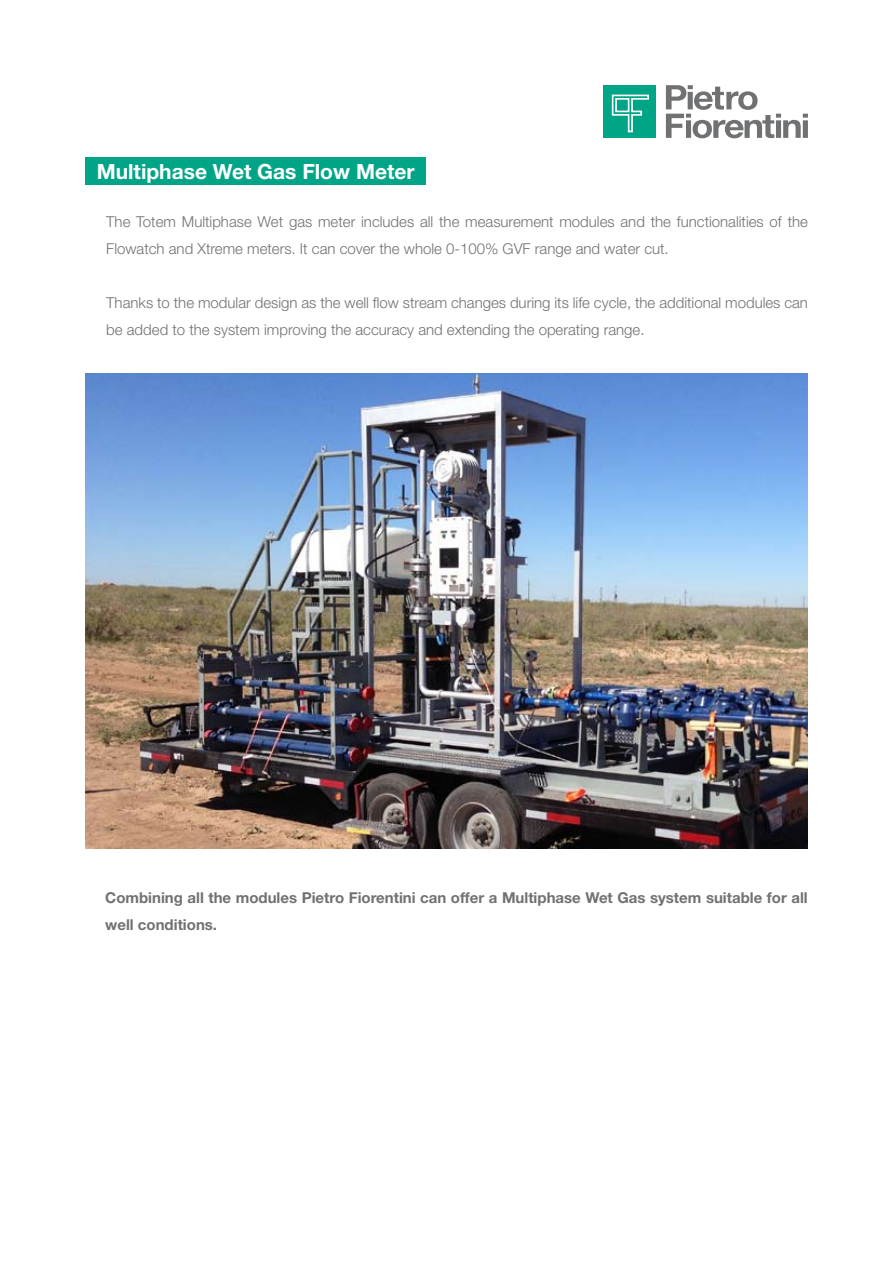
<style>
.page{position:relative;width:893px;height:1263px;background:#fff}
.page>*{position:absolute;margin:0;border:0;box-sizing:border-box;transform-origin:0 0}
.t1{font:700 21px "Helvetica Neue";color:#fff}
.t2{font:300 15px/27px "Helvetica Neue";color:#707173}
.t3{font:700 15px/27px "Helvetica Neue";color:#707173}
</style>
<div class="page">
<div style="left:603px;top:85px;width:53px;height:53px;background:#00a486"></div>
<svg style="left:611px;top:94px;width:38px;height:39px"></svg>
<svg style="left:666px;top:85px;width:142px;height:53px"></svg>
<img style="left:85px;top:373px;width:723px;height:476px">
<div style="left:85px;top:157px;width:340px;height:27px;background:#00a486"></div>
<h1 class="t1" style="left:97px;top:159px;width:320px">Multiphase Wet Gas Flow Meter</h1>
<p class="t2" style="left:106px;top:208px;width:703px">The Totem Multiphase Wet gas meter includes all the measurement modules and the functionalities of the<br>Flowatch and Xtreme meters. It can cover the whole 0-100% GVF range and water cut.</p>
<p class="t2" style="left:106px;top:289px;width:703px">Thanks to the modular design as the well flow stream changes during its life cycle, the additional modules can be added to the system improving the accuracy and extending the operating range.</p>
<p class="t3" style="left:105px;top:884px;width:704px">Combining all the modules Pietro Fiorentini can offer a Multiphase Wet Gas system suitable for all well conditions.</p>
</div>
